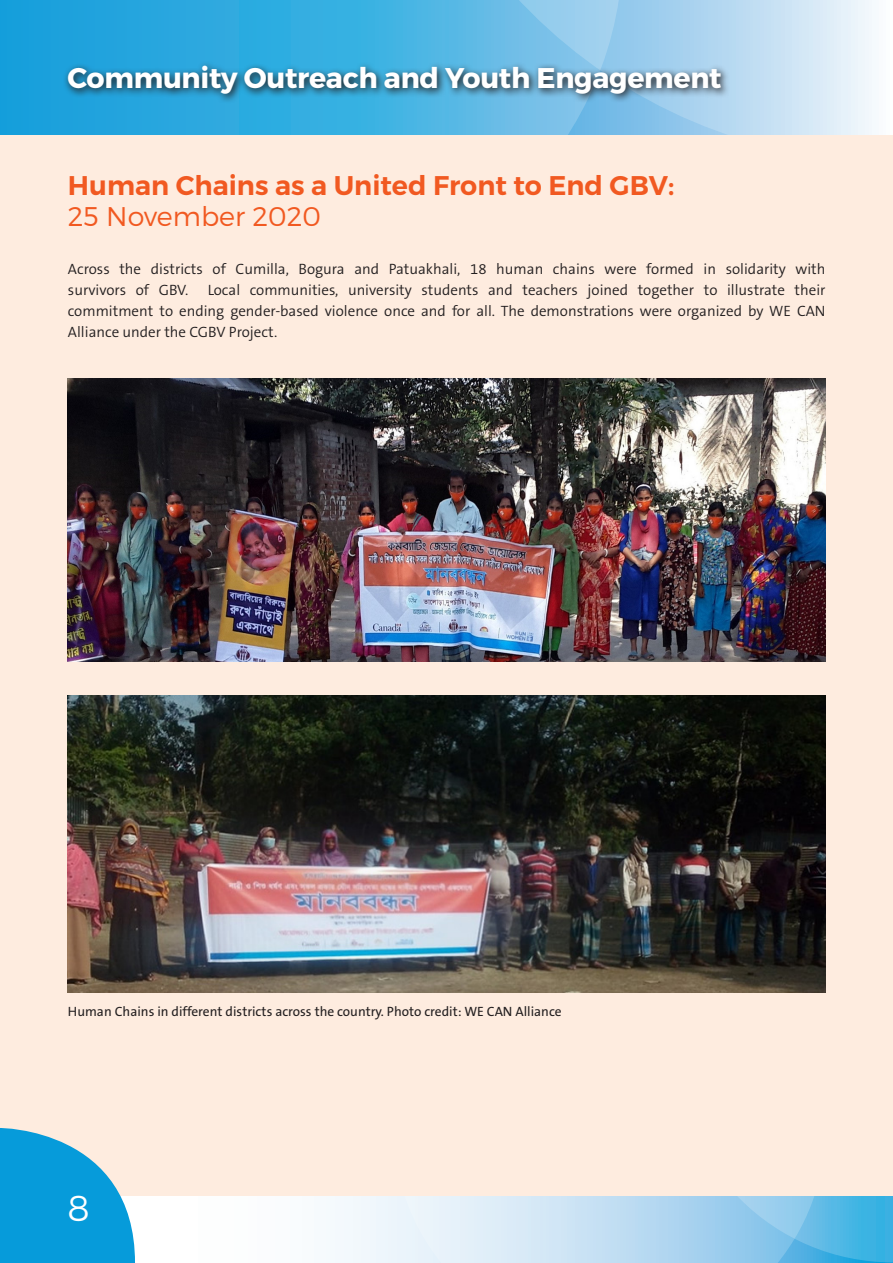
<style>
.page{position:relative;width:893px;height:1263px;background:#fff}
.page>*{position:absolute;margin:0;border:0;box-sizing:border-box;transform-origin:0 0}
.t1{font:300 36px "Montserrat";color:#fff}
.Normal_wrd_4{font:700 28.5px "Montserrat";letter-spacing:-.01em;color:#fff}
._000_Sub-1{font:600 27px "Montserrat";color:#f15921}
._000_Sub-1-2{font:300 27px "Montserrat";color:#f15921}
.t2{font:300 15px/21px "The Sans B4";color:#231f20}
.Normal_wrd_4-2{font:13.5px "The Sans B5 Plain";color:#231f20}
</style>
<div class="page">
<div style="left:135px;top:1195px;width:758px;height:68px;background:linear-gradient(to bottom,#f9fcfe,#f9fcfe)"></div>
<svg style="left:825px;top:1195px;width:68px;height:67px;background:#44b4e3"></svg>
<svg style="left:393px;top:1195px;width:432px;height:68px;background:#bcdcf2"></svg>
<svg style="left:0;top:0;width:380px;height:135px;background:#27a7de"></svg>
<svg style="left:380px;top:0;width:492px;height:135px;background:#9acfed"></svg>
<div style="left:0;top:135px;width:893px;height:1060px;background:#feecdf"></div>
<svg style="left:0;top:1128px;width:135px;height:135px"></svg>
<img style="left:68px;top:695px;width:757px;height:297px">
<img style="left:68px;top:378px;width:757px;height:284px">
<svg style="left:63px;top:61px;width:667px;height:43px;background:#4894b8"></svg>
<p class="Normal_wrd_4" style="left:68px;top:61px;width:656px">Community Outreach and Youth Engagement</p>
<p class="_000_Sub-1" style="left:68px;top:169px;width:608px">Human Chains as a United Front to End GBV:</p>
<p class="_000_Sub-1-2" style="left:68px;top:200px;width:254px">25 November 2020</p>
<p class="t2" style="left:68px;top:259px;width:759px">Across the districts of Cumilla, Bogura and Patuakhali, 18 human chains were formed in solidarity with survivors of GBV.</p>
<p class="t2" style="left:68px;top:280px;width:759px;text-align:justify;text-indent:140px">Local communities, university students and teachers joined together to illustrate their commitment to ending gender-based violence once and for all. The demonstrations were organized by WE CAN Alliance under the CGBV Project.</p>
<p class="Normal_wrd_4-2" style="left:68px;top:1004px;width:495px">Human Chains in different districts across the country. Photo credit: WE CAN Alliance</p>
<p class="t1" style="left:68px;top:1186px;width:24px">8</p>
</div>
